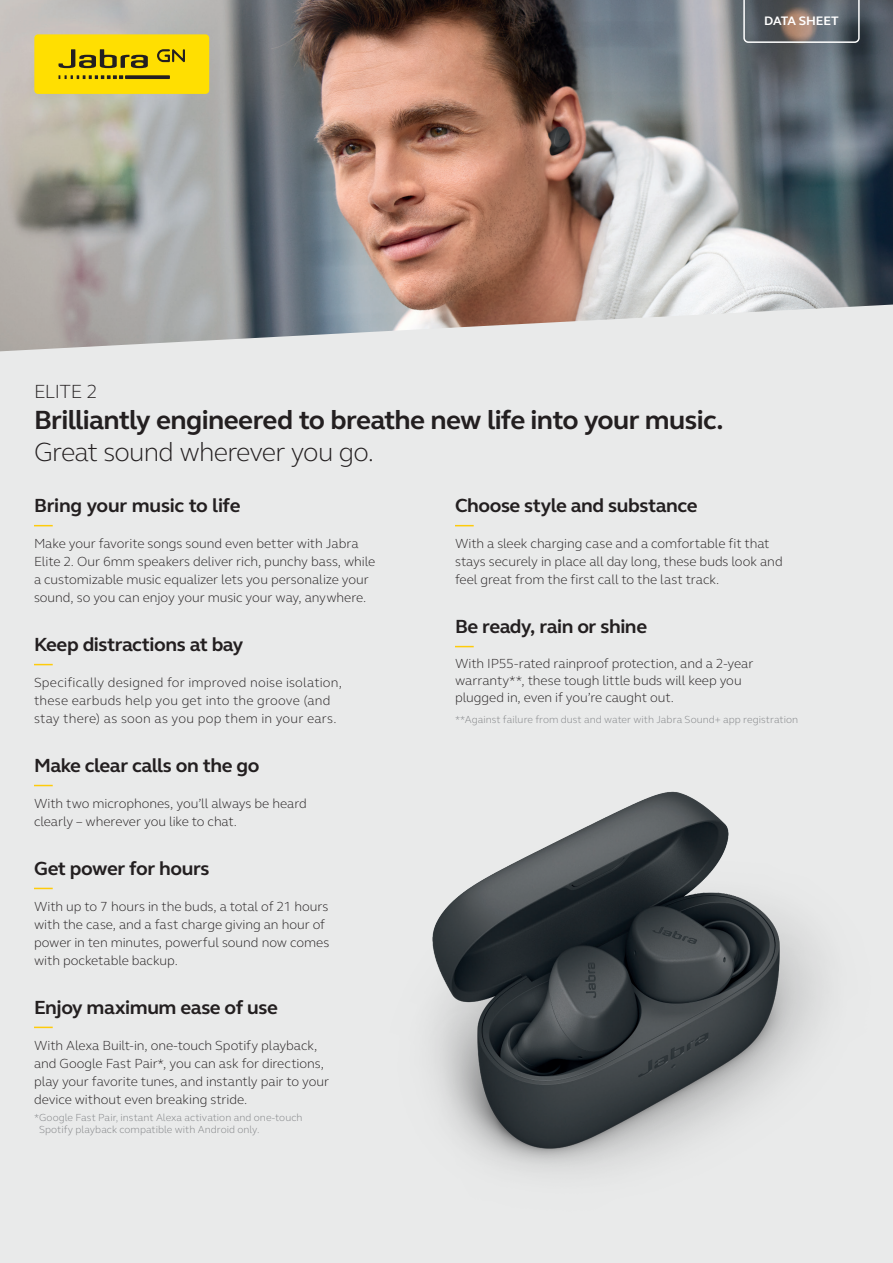
<style>
.page{position:relative;width:893px;height:1263px;background:#e9eaea}
.page>*{position:absolute;margin:0;border:0;box-sizing:border-box;transform-origin:0 0}
.t1{font:700 27px "GN Elliot";letter-spacing:-.025em;color:#231f20}
.t2{font:300 27px "GN Elliot";letter-spacing:-.03em;color:#231f20}
.t3{font:700 19.5px "GN Elliot";letter-spacing:-.02em;color:#231f20}
.t4{font:300 19.5px "GN Elliot";letter-spacing:-.025em;color:#231f20}
.t5{font:300 13.5px/18px "GN Elliot";letter-spacing:-.005em;color:#231f20}
.t6{font:300 13.5px/18px "GN Elliot";letter-spacing:.015em;color:#231f20}
.t7{font:700 12.6px "GN Elliot";color:#fff}
.t8{font:300 10.5px/12.6px "GN Elliot";letter-spacing:.005em;color:#808285}
</style>
<div class="page">
<img style="left:0;top:0;width:893px;height:351px">
<svg style="left:34px;top:525px;width:19px;height:1px"></svg>
<svg style="left:34px;top:664px;width:19px;height:1px"></svg>
<svg style="left:34px;top:785px;width:19px;height:1px"></svg>
<svg style="left:34px;top:888px;width:19px;height:1px"></svg>
<svg style="left:34px;top:1027px;width:19px;height:1px"></svg>
<svg style="left:455px;top:525px;width:19px;height:1px"></svg>
<svg style="left:743px;top:0;width:117px;height:43px;background:#6d6c6e"></svg>
<div style="left:34px;top:34px;width:175px;height:60px;background:#ffdf01;border-radius:4px"></div>
<svg style="left:59px;top:49px;width:89px;height:19px"></svg>
<svg style="left:59px;top:75px;width:64px;height:4px"></svg>
<svg style="left:125px;top:75px;width:45px;height:4px"></svg>
<svg style="left:157px;top:49px;width:28px;height:13px"></svg>
<img style="left:432px;top:645px;width:392px;height:527px">
<p class="t7" style="left:764px;top:13px;width:76px">DATA SHEET</p>
<h2 class="t4" style="left:34px;top:378px;width:65px">ELITE 2</h2>
<h1 class="t1" style="left:34px;top:402px;width:691px">Brilliantly engineered to breathe new life into your music.</h1>
<h1 class="t2" style="left:34px;top:433px;width:342px">Great sound wherever you go.</h1>
<h2 class="t3" style="left:34px;top:492px;width:208px">Bring your music to life</h2>
<p class="t5" style="left:34px;top:534px;width:343px">Make your favorite songs sound even better with Jabra Elite 2. Our 6mm speakers deliver rich, punchy bass, while a customizable music equalizer lets you personalize your sound, so you can enjoy your music your way, anywhere.</p>
<h2 class="t3" style="left:34px;top:631px;width:211px">Keep distractions at bay</h2>
<p class="t6" style="left:34px;top:673px;width:310px">Specifically designed for improved noise isolation, these earbuds help you get into the groove (and stay there) as soon as you pop them in your ears.</p>
<h2 class="t3" style="left:34px;top:752px;width:227px">Make clear calls on the go</h2>
<p class="t5" style="left:34px;top:794px;width:274px">With two microphones, you’ll always be heard clearly – wherever you like to chat.</p>
<h2 class="t3" style="left:34px;top:855px;width:177px">Get power for hours</h2>
<p class="t5" style="left:34px;top:897px;width:297px">With up to 7 hours in the buds, a total of 21 hours with the case, and a fast charge giving an hour of power in ten minutes, powerful sound now comes with pocketable backup.</p>
<h2 class="t3" style="left:34px;top:994px;width:245px">Enjoy maximum ease of use</h2>
<p class="t5" style="left:34px;top:1036px;width:297px">With Alexa Built-in, one-touch Spotify playback, and Google Fast Pair*, you can ask for directions, play your favorite tunes, and instantly pair to your device without even breaking stride.</p>
<p class="t8" style="left:39px;top:1110px;width:265px;text-indent:-5px">*Google Fast Pair, instant Alexa activation and one-touch<br>Spotify playback compatible with Android only.</p>
<h2 class="t3" style="left:455px;top:492px;width:244px">Choose style and substance</h2>
<p class="t5" style="left:455px;top:534px;width:329px">With a sleek charging case and a comfortable fit that stays securely in place all day long, these buds look and feel great from the first call to the last track.</p>
<h2 class="t3" style="left:455px;top:613px;width:194px">Be ready, rain or shine</h2>
<p class="t5" style="left:455px;top:655px;width:300px;line-height:17px">With IP55-rated rainproof protection, and a 2-year warranty**, these tough little buds will keep you plugged in, even if you’re caught out.</p>
<p class="t8" style="left:455px;top:713px;width:345px">**Against failure from dust and water with Jabra Sound+ app registration</p>
</div>
